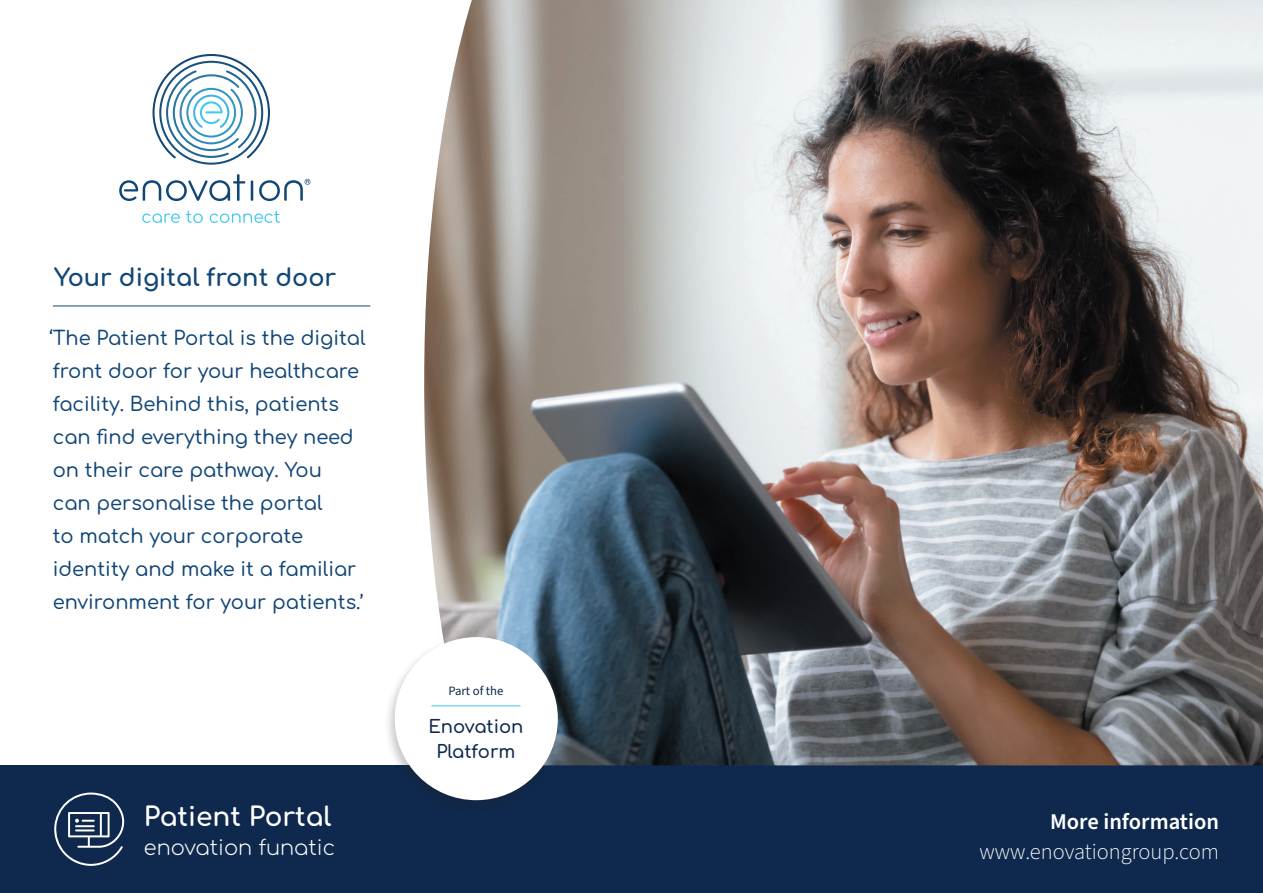
<style>
.page{position:relative;width:1263px;height:893px;background:#fff}
.page>*{position:absolute;margin:0;border:0;box-sizing:border-box;transform-origin:0 0}
.t1{font:700 26.4px "Comfortaa";color:#fff}
.t2{font:700 24px "Comfortaa";color:#114676}
.t3{font:300 22.5px "Source Sans Pro";color:#fff}
.t4{font:600 22.5px "Source Sans Pro";color:#fff}
.t5{font:300 20.85px "Comfortaa";color:#fff}
.t6{font:500 19.5px/33px "Comfortaa";color:#114676}
.t7{font:600 18px/25.5px "Comfortaa";color:#0e294d;text-align:center}
.t8{font:12.75px "Source Sans Pro";color:#0e294d}
</style>
<div class="page">
<hr style="left:53px;top:306px;width:317px;height:1px;background:#114676">
<div style="left:0;top:765px;width:1263px;height:128px;background:#0e294d"></div>
<svg style="left:251px;top:180px;width:2px;height:21px"></svg>
<svg style="left:119px;top:174px;width:126px;height:27px"></svg>
<svg style="left:153px;top:54px;width:117px;height:111px"></svg>
<svg style="left:259px;top:179px;width:51px;height:22px"></svg>
<svg style="left:142px;top:213px;width:38px;height:10px"></svg>
<svg style="left:210px;top:211px;width:70px;height:12px"></svg>
<svg style="left:186px;top:211px;width:17px;height:12px"></svg>
<svg style="left:54px;top:792px;width:70px;height:74px"></svg>
<img style="left:424px;top:0;width:839px;height:765px">
<div style="left:384px;top:634px;width:180px;height:180px;background:#231f20;opacity:.25"></div>
<div style="left:395px;top:637px;width:163px;height:163px;background:#fff;border-radius:50%"></div>
<hr style="left:431px;top:705px;width:90px;height:1px;background:#40c7f4">
<p class="t2" style="left:54px;top:256px;width:284px">Your digital front door</p>
<p class="t6" style="left:49px;top:319px;width:318px">‘The Patient Portal is the digital front door for your healthcare facility. Behind this, patients can find everything they need on their care pathway. You<br>can personalise the portal<br>to match your corporate identity and make it a familiar environment for your patients.’</p>
<p class="t1" style="left:144px;top:793px;width:189px">Patient Portal</p>
<p class="t5" style="left:144px;top:829px;width:193px">enovation funatic</p>
<p class="t8" style="left:448px;top:682px;width:57px">Part of the</p>
<p class="t7" style="left:428px;top:711px;width:97px">Enovation<br>Platform</p>
<p class="t4" style="left:1050px;top:806px;width:170px">More information</p>
<p class="t3" style="left:979px;top:836px;width:241px">www.enovationgroup.com</p>
</div>
